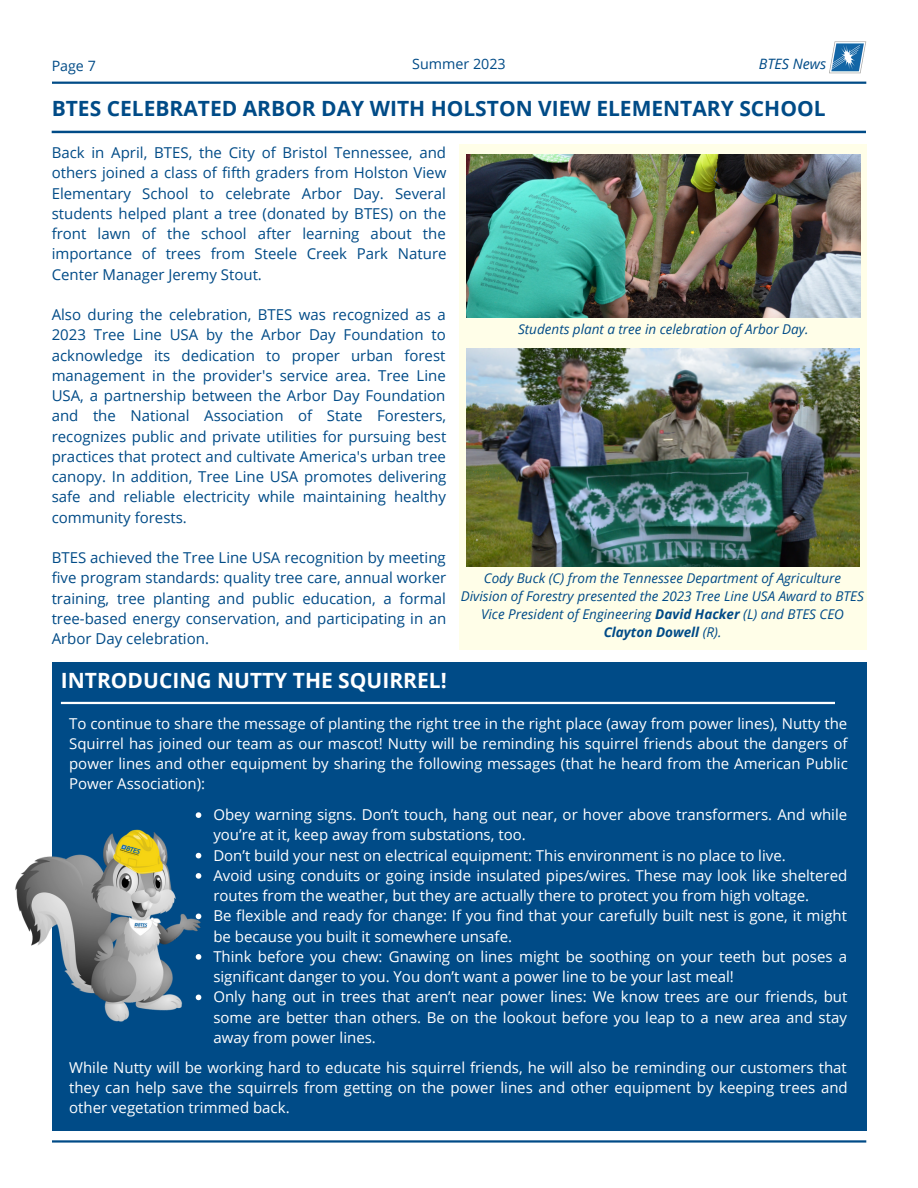
<style>
.page{position:relative;width:918px;height:1188px;background:#fff}
.page>*{position:absolute;margin:0;border:0;box-sizing:border-box;transform-origin:0 0}
.t1{font:700 21px "Open Sans";color:#004b87}
.t2{font:700 21px "Open Sans";color:#fff}
.t3{font:15px/20.2px "Open Sans";color:#fff}
.t4{font:15px/20.2px "Open Sans";color:#004b87;text-align:justify}
.t5{font:14.25px "Open Sans";color:#004b87}
.t6{font:italic 14.25px "Open Sans";color:#004b87}
.t7{font:italic 13.5px/18px "Open Sans";color:#004b87;text-align:center}
.s1{font-weight:700}
</style>
<div class="page">
<svg style="left:52px;top:82px;width:814px;height:2px;background:#165a91"></svg>
<img style="left:829px;top:42px;width:37px;height:31px">
<svg style="left:52px;top:1140px;width:814px;height:3px;background:#3f77a4"></svg>
<hr style="left:52px;top:131px;width:814px;height:2px;background:#004b87">
<div style="left:52px;top:662px;width:814px;height:469px;background:#004b87"></div>
<hr style="left:61px;top:702px;width:774px;height:2px;background:#fff">
<div style="left:459px;top:144px;width:407px;height:505px;background:#fffee8"></div>
<img style="left:466px;top:348px;width:394px;height:218px">
<img style="left:467px;top:154px;width:393px;height:163px">
<img style="left:15px;top:829px;width:187px;height:193px">
<svg style="left:196px;top:812px;width:5px;height:6px"></svg>
<svg style="left:196px;top:853px;width:5px;height:5px"></svg>
<svg style="left:196px;top:873px;width:5px;height:6px"></svg>
<svg style="left:196px;top:914px;width:5px;height:5px"></svg>
<svg style="left:196px;top:954px;width:5px;height:6px"></svg>
<svg style="left:196px;top:995px;width:5px;height:5px"></svg>
<p class="t5" style="left:52px;top:55px;width:46px">Page 7</p>
<p class="t5" style="left:412px;top:54px;width:95px">Summer 2023</p>
<p class="t6" style="left:759px;top:54px;width:69px">BTES News</p>
<p class="t1" style="left:52px;top:93px;width:775px">BTES CELEBRATED ARBOR DAY WITH HOLSTON VIEW ELEMENTARY SCHOOL</p>
<p class="t4" style="left:52px;top:142px;width:396px">Back in April, BTES, the City of Bristol Tennessee, and others joined a class of fifth graders from Holston View Elementary School to celebrate Arbor Day. Several students helped plant a tree (donated by BTES) on the front lawn of the school after learning about the importance of trees from Steele Creek Park Nature Center Manager Jeremy Stout.</p>
<p class="t4" style="left:52px;top:304px;width:396px">Also during the celebration, BTES was recognized as a 2023 Tree Line USA by the Arbor Day Foundation to acknowledge its dedication to proper urban forest management in the provider's service area. Tree Line USA, a partnership between the Arbor Day Foundation and the National Association of State Foresters, recognizes public and private utilities for pursuing best practices that protect and cultivate America's urban tree canopy. In addition, Tree Line USA promotes delivering safe and reliable electricity while maintaining healthy community forests.</p>
<p class="t4" style="left:52px;top:547px;width:396px">BTES achieved the Tree Line USA recognition by meeting five program standards: quality tree care, annual worker training, tree planting and public education, a formal tree-based energy conservation, and participating in an Arbor Day celebration.</p>
<p class="t2" style="left:61px;top:666px;width:387px">INTRODUCING NUTTY THE SQUIRREL!</p>
<p class="t7" style="left:518px;top:320px;width:292px">Students plant a tree in celebration of Arbor Day.</p>
<p class="t7" style="left:461px;top:568px;width:405px">Cody Buck (C) from the Tennessee Department of Agriculture Division of Forestry presented the 2023 Tree Line USA Award to BTES Vice President of Engineering <span class="s1">David Hacker</span> (L) and BTES CEO <span class="s1">Clayton Dowell</span> (R).</p>
<p class="t3" style="left:69px;top:713px;width:780px;text-align:justify">To continue to share the message of planting the right tree in the right place (away from power lines), Nutty the Squirrel has joined our team as our mascot! Nutty will be reminding his squirrel friends about the dangers of power lines and other equipment by sharing the following messages (that he heard from the American Public Power Association):</p>
<p class="t3" style="left:213px;top:804px;width:635px">Obey warning signs. Don’t touch, hang out near, or hover above transformers. And while you’re at it, keep away from substations, too.</p>
<p class="t3" style="left:213px;top:845px;width:574px">Don’t build your nest on electrical equipment: This environment is no place to live.</p>
<p class="t3" style="left:213px;top:865px;width:636px">Avoid using conduits or going inside insulated pipes/wires. These may look like sheltered routes from the weather, but they are actually there to protect you from high voltage.</p>
<p class="t3" style="left:213px;top:906px;width:635px">Be flexible and ready for change: If you find that your carefully built nest is gone, it might be because you built it somewhere unsafe.</p>
<p class="t3" style="left:213px;top:946px;width:635px">Think before you chew: Gnawing on lines might be soothing on your teeth but poses a significant danger to you. You don’t want a power line to be your last meal!</p>
<p class="t3" style="left:213px;top:987px;width:636px;text-align:justify">Only hang out in trees that aren’t near power lines: We know trees are our friends, but some are better than others. Be on the lookout before you leap to a new area and stay away from power lines.</p>
<p class="t3" style="left:69px;top:1057px;width:780px;text-align:justify">While Nutty will be working hard to educate his squirrel friends, he will also be reminding our customers that they can help save the squirrels from getting on the power lines and other equipment by keeping trees and other vegetation trimmed back.</p>
</div>
